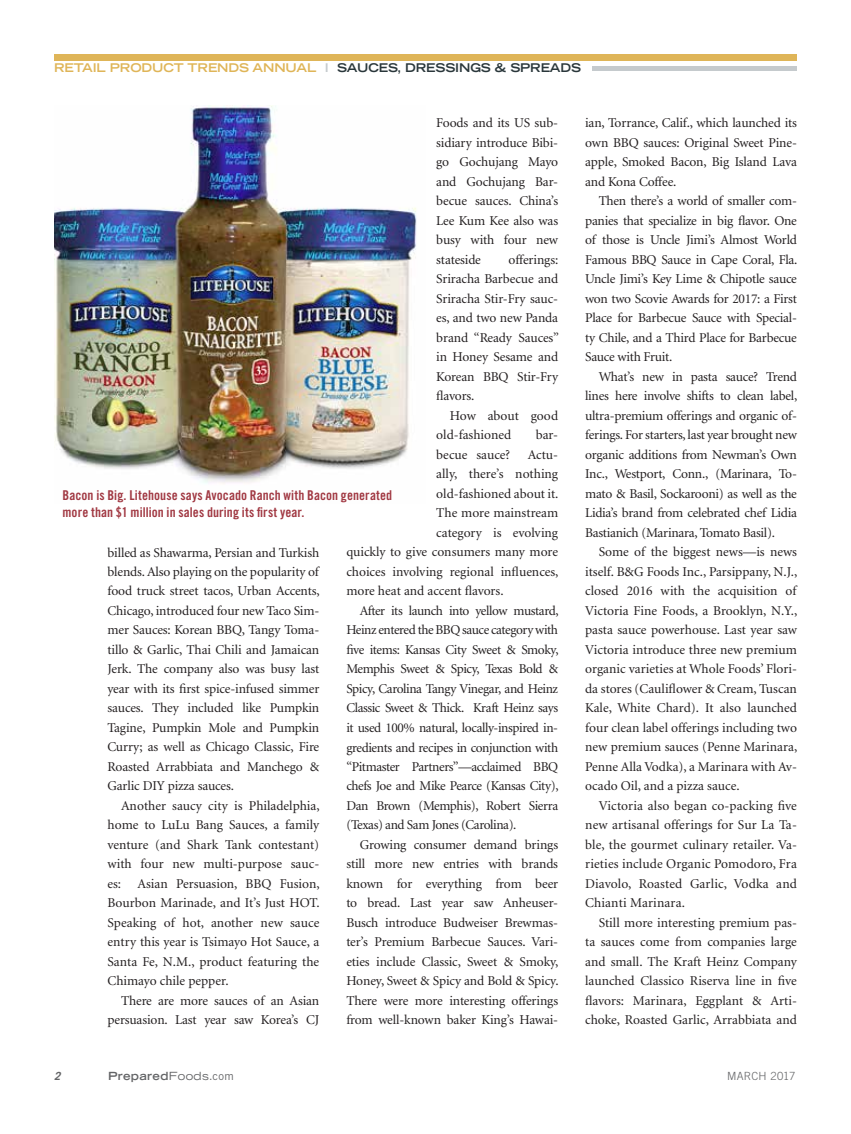
<style>
.page{position:relative;width:851px;height:1134px;background:#fff}
.page>*{position:absolute;margin:0;border:0;box-sizing:border-box;transform-origin:0 0}
.t1{font:13.5px/19.5px "Minion";letter-spacing:-.01em;color:#231f20;text-align:justify}
.t2{font:13.5px "Minion";letter-spacing:-.03em;color:#231f20}
.t3{font:13.5px/16.2px "Trade Gothic Bold Cond Twenty";letter-spacing:.005em;color:#a13943}
.t4{font:700 expanded 12px "Trade Gothic LH";letter-spacing:-.01em;color:#dfb558}
.t5{font:700 expanded 11.25px "Trade Gothic LH";letter-spacing:.03em;color:#636466}
.t6{font:300 11.25px "Trade Gothic";letter-spacing:.025em;color:#636466}
.t7{font:italic 700 11.25px "Trade Gothic";color:#636466}
.s1{color:#c5cacd}
.s2{color:#2a373b}
.s3{font-weight:400}
.s4{font-family:"Trade Gothic";font-weight:400;font-stretch:normal}
</style>
<div class="page">
<div style="left:54px;top:54px;width:742px;height:6px;background:#dfb558"></div>
<hr style="left:592px;top:66px;width:204px;height:4px;background:#c5cacd">
<img style="left:54px;top:106px;width:363px;height:378px">
<p class="t4" style="left:54px;top:60px;width:528px">RETAIL PRODUCT TRENDS ANNUAL <span class="s1">I</span> <span class="s2">SAUCES, DRESSINGS &amp; SPREADS</span></p>
<p class="t1" style="left:436px;top:114px;width:123px">Foods and its US sub&shy;sidiary introduce Bibi&shy;go Gochujang Mayo and Gochujang Bar&shy;becue sauces. China’s Lee Kum Kee also was busy with four new stateside</p>
<p class="t1" style="left:436px;top:250px;width:124px;text-indent:72px">offerings:<br>Sriracha Barbecue and Sriracha Stir-Fry sauc&shy;es, and two new Panda brand “Ready Sauces” in Honey Sesame and Korean BBQ Stir-Fry flavors.</p>
<p class="t1" style="left:436px;top:406px;width:123px;text-indent:14px">How about good old-fashioned</p>
<p class="t1" style="left:535px;top:426px;width:24px">bar-</p>
<p class="t1" style="left:436px;top:445px;width:75px">becue sauce?</p>
<p class="t1" style="left:527px;top:445px;width:32px">Actu-</p>
<p class="t1" style="left:436px;top:465px;width:123px">ally, there’s nothing</p>
<p class="t1" style="left:436px;top:484px;width:124px">old-fashioned about it.</p>
<p class="t1" style="left:436px;top:504px;width:123px">The more mainstream</p>
<p class="t1" style="left:436px;top:523px;width:123px">category is evolving</p>
<p class="t1" style="left:346px;top:543px;width:213px">quickly to give consumers many more</p>
<p class="t1" style="left:346px;top:562px;width:214px">choices involving regional influences,</p>
<p class="t1" style="left:346px;top:582px;width:159px">more heat and accent flavors.</p>
<p class="t2" style="left:360px;top:604px;width:200px">After its launch into yellow mustard,</p>
<p class="t2" style="left:346px;top:624px;width:213px">Heinz entered the BBQ sauce category with</p>
<p class="t2" style="left:346px;top:643px;width:214px">five items: Kansas City Sweet &amp; Smoky,</p>
<p class="t2" style="left:346px;top:663px;width:213px">Memphis Sweet &amp; Spicy, Texas Bold &amp;</p>
<p class="t2" style="left:346px;top:682px;width:213px">Spicy, Carolina Tangy Vinegar, and Heinz</p>
<p class="t2" style="left:346px;top:702px;width:213px">Classic Sweet &amp; Thick. Kraft Heinz says</p>
<p class="t2" style="left:346px;top:721px;width:213px">it used 100% natural, locally-inspired in-</p>
<p class="t2" style="left:346px;top:741px;width:213px">gredients and recipes in conjunction with</p>
<p class="t2" style="left:346px;top:760px;width:213px">“Pitmaster Partners”—acclaimed BBQ</p>
<p class="t2" style="left:346px;top:780px;width:214px">chefs Joe and Mike Pearce (Kansas City),</p>
<p class="t2" style="left:346px;top:799px;width:213px">Dan Brown (Memphis), Robert Sierra</p>
<p class="t2" style="left:346px;top:819px;width:171px">(Texas) and Sam Jones (Carolina).</p>
<p class="t1" style="left:360px;top:835px;width:200px">Growing consumer demand brings</p>
<p class="t1" style="left:346px;top:855px;width:213px">still more new entries with brands</p>
<p class="t1" style="left:346px;top:874px;width:213px">known for everything from beer</p>
<p class="t1" style="left:346px;top:894px;width:213px">to bread. Last year saw Anheuser-</p>
<p class="t1" style="left:346px;top:913px;width:213px">Busch introduce Budweiser Brewmas-</p>
<p class="t1" style="left:346px;top:933px;width:213px">ter’s Premium Barbecue Sauces. Vari-</p>
<p class="t1" style="left:346px;top:952px;width:214px">eties include Classic, Sweet &amp; Smoky,</p>
<p class="t1" style="left:346px;top:972px;width:214px">Honey, Sweet &amp; Spicy and Bold &amp; Spicy.</p>
<p class="t1" style="left:346px;top:991px;width:213px">There were more interesting offerings</p>
<p class="t1" style="left:346px;top:1011px;width:213px">from well-known baker King’s Hawai-</p>
<p class="t3" style="left:63px;top:487px;width:331px">Bacon is Big. Litehouse says Avocado Ranch with Bacon generated more than $1 million in sales during its first year.</p>
<p class="t1" style="left:107px;top:543px;width:214px">billed as Shawarma, Persian and Turkish blends. Also playing on the popularity of food truck street tacos, Urban Accents, Chicago, introduced four new Taco Sim&shy;mer Sauces: Korean BBQ, Tangy Toma&shy;tillo &amp; Garlic, Thai Chili and Jamaican Jerk. The company also was busy last year with its first spice-infused simmer sauces. They included like Pumpkin Tagine, Pumpkin Mole and Pumpkin Curry; as well as Chicago Classic, Fire Roasted Arrabbiata and Manchego &amp; Garlic DIY pizza sauces.</p>
<p class="t1" style="left:107px;top:796px;width:214px;text-indent:14px">Another saucy city is Philadelphia, home to LuLu Bang Sauces, a family venture (and Shark Tank contestant) with four new multi-purpose sauc&shy;es: Asian Persuasion, BBQ Fusion, Bourbon Marinade, and It’s Just HOT.<br>Speaking of hot, another new sauce entry this year is Tsimayo Hot Sauce, a Santa Fe, N.M., product featuring the Chimayo chile pepper.</p>
<p class="t1" style="left:107px;top:991px;width:213px;text-align:right">There are more sauces of an Asian persuasion. Last year saw Korea’s CJ</p>
<p class="t1" style="left:585px;top:114px;width:213px">ian, Torrance, Calif., which launched its own BBQ sauces: Original Sweet Pine&shy;apple, Smoked Bacon, Big Island Lava and Kona Coffee.</p>
<p class="t1" style="left:585px;top:192px;width:214px;text-indent:14px">Then there’s a world of smaller com&shy;panies that specialize in big flavor. One of those is Uncle Jimi’s Almost World Famous BBQ Sauce in Cape Coral, Fla.<br>Uncle Jimi’s Key Lime &amp; Chipotle sauce won two Scovie Awards for 2017: a First Place for Barbecue Sauce with Special&shy;ty Chile, and a Third Place for Barbecue Sauce with Fruit.</p>
<p class="t1" style="left:585px;top:367px;width:214px;text-indent:14px">What’s new in pasta sauce? Trend lines here involve shifts to clean label, ultra-premium offerings and organic of&shy;ferings. For starters, last year brought new organic additions from Newman’s Own Inc., Westport, Conn., (Marinara, To&shy;mato &amp; Basil, Sockarooni) as well as the Lidia’s brand from celebrated chef Lidia Bastianich (Marinara, Tomato Basil).</p>
<p class="t1" style="left:585px;top:543px;width:214px;text-indent:14px">Some of the biggest news—is news itself. B&amp;G Foods Inc., Parsippany, N.J., closed 2016 with the acquisition of Victoria Fine Foods, a Brooklyn, N.Y., pasta sauce powerhouse. Last year saw Victoria introduce three new premium organic varieties at Whole Foods’ Flori&shy;da stores (Cauliflower &amp; Cream, Tuscan Kale, White Chard). It also launched four clean label offerings including two new premium sauces (Penne Marinara, Penne Alla Vodka), a Marinara with Av&shy;ocado Oil, and a pizza sauce.</p>
<p class="t1" style="left:585px;top:796px;width:213px;text-indent:14px">Victoria also began co-packing five new artisanal offerings for Sur La Ta&shy;ble, the gourmet culinary retailer. Va&shy;rieties include Organic Pomodoro, Fra Diavolo, Roasted Garlic, Vodka and Chianti Marinara.</p>
<p class="t1" style="left:585px;top:913px;width:213px;text-indent:14px">Still more interesting premium pas&shy;ta sauces come from companies large and small. The Kraft Heinz Company launched Classico Riserva line in five flavors: Marinara, Eggplant &amp; Arti&shy;choke, Roasted Garlic, Arrabbiata and</p>
<p class="t7" style="left:54px;top:1069px;width:8px">2</p>
<p class="t5" style="left:108px;top:1069px;width:127px">Prepared<span class="s3">Foods</span><span class="s4">.com</span></p>
<p class="t6" style="left:727px;top:1069px;width:70px">MARCH 2017</p>
</div>
